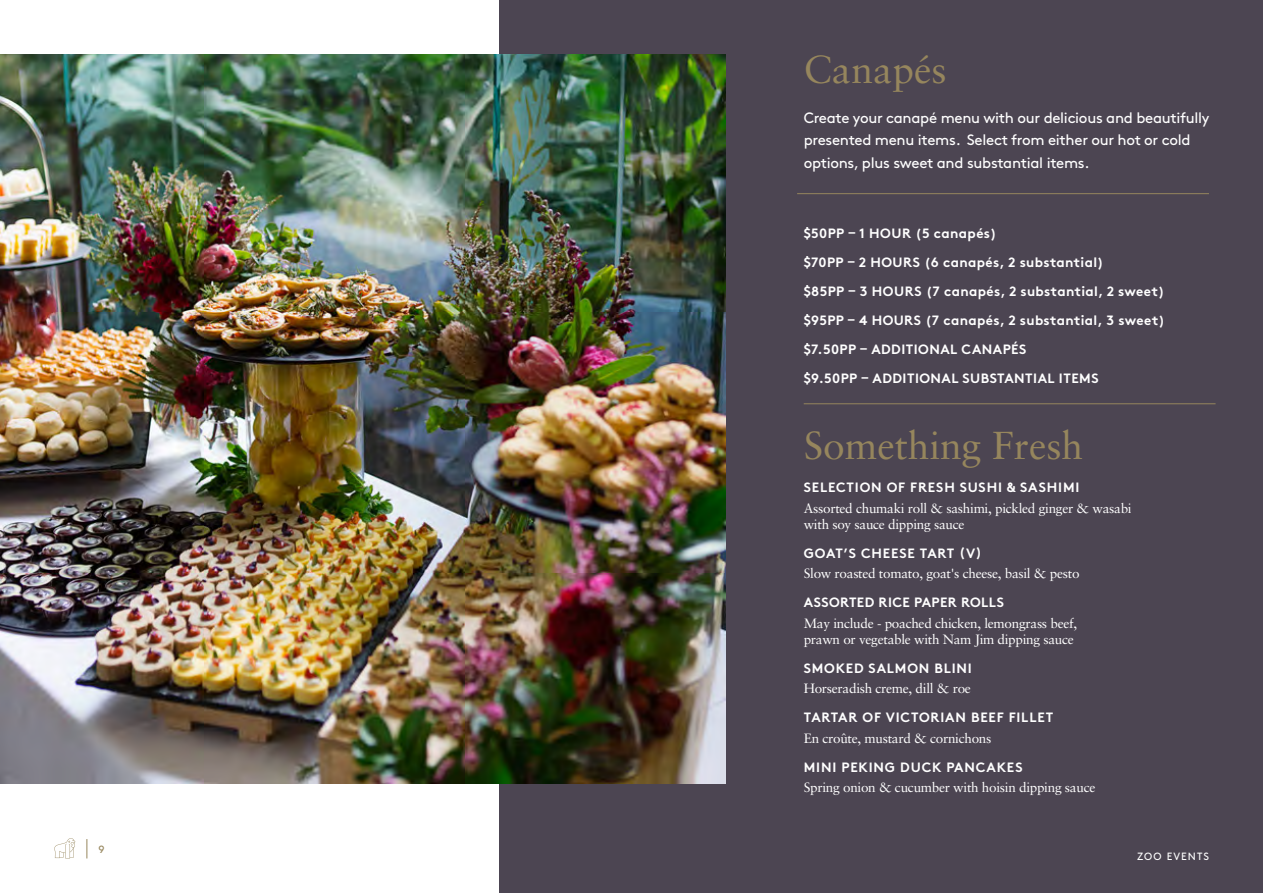
<style>
.page{position:relative;width:1263px;height:893px;background:#fff}
.page>*{position:absolute;margin:0;border:0;box-sizing:border-box;transform-origin:0 0}
.t1{font:39px "Sabon LT Pro";color:#96865d}
.t2{font:15px/22.5px "Brown Std";letter-spacing:-.02em;color:#fff}
.t3{font:13.5px/16.2px "Sabon LT Pro";letter-spacing:-.02em;color:#fff}
.t4{font:700 13.5px/29px "Brown Std";letter-spacing:.035em;color:#fff}
.t5{font:700 13.5px "Brown Std";letter-spacing:.06em;color:#fff}
.t6{font:10.5px "Brown Std";letter-spacing:.1em;color:#fff}
.t7{font:10.5px "Brown Std";color:#96865d}
</style>
<div class="page">
<div style="left:500px;top:0;width:763px;height:893px;background:#4c4552"></div>
<hr style="left:797px;top:193px;width:412px;height:1px;background:#96865d">
<hr style="left:804px;top:403px;width:411px;height:1px;background:#96865d">
<img style="left:0;top:54px;width:725px;height:729px">
<svg style="left:87px;top:839px;width:1px;height:19px"></svg>
<svg style="left:54px;top:838px;width:21px;height:20px"></svg>
<p class="t7" style="left:98px;top:843px;width:8px">9</p>
<h1 class="t1" style="left:804px;top:45px;width:145px">Canapés</h1>
<p class="t2" style="left:804px;top:107px;width:407px">Create your canapé menu with our delicious and beautifully presented menu items. Select from either our hot or cold options, plus sweet and substantial items.</p>
<p class="t4" style="left:804px;top:219px;width:363px">$50PP – 1 HOUR (5 canapés)<br>$70PP – 2 HOURS (6 canapés, 2 substantial)<br>$85PP – 3 HOURS (7 canapés, 2 substantial, 2 sweet) $95PP – 4 HOURS (7 canapés, 2 substantial, 3 sweet) $7.50PP – ADDITIONAL CANAPÉS<br>$9.50PP – ADDITIONAL SUBSTANTIAL ITEMS</p>
<h1 class="t1" style="left:804px;top:421px;width:281px">Something Fresh</h1>
<p class="t5" style="left:804px;top:479px;width:277px">SELECTION OF FRESH SUSHI &amp; SASHIMI</p>
<p class="t3" style="left:804px;top:499px;width:329px">Assorted chumaki roll &amp; sashimi, pickled ginger &amp; wasabi with soy sauce dipping sauce</p>
<p class="t5" style="left:804px;top:545px;width:180px">GOAT’S CHEESE TART (V)</p>
<p class="t3" style="left:804px;top:565px;width:277px">Slow roasted tomato, goat's cheese, basil &amp; pesto</p>
<p class="t4" style="left:804px;top:588px;width:202px">ASSORTED RICE PAPER ROLLS</p>
<p class="t3" style="left:804px;top:614px;width:275px">May include - poached chicken, lemongrass beef, prawn or vegetable with Nam Jim dipping sauce</p>
<p class="t5" style="left:804px;top:660px;width:170px">SMOKED SALMON BLINI</p>
<p class="t3" style="left:804px;top:680px;width:169px">Horseradish creme, dill &amp; roe</p>
<p class="t5" style="left:804px;top:709px;width:251px">TARTAR OF VICTORIAN BEEF FILLET</p>
<p class="t3" style="left:804px;top:729px;width:189px">En croûte, mustard &amp; cornichons</p>
<p class="t5" style="left:804px;top:759px;width:220px">MINI PEKING DUCK PANCAKES</p>
<p class="t3" style="left:804px;top:779px;width:293px">Spring onion &amp; cucumber with hoisin dipping sauce</p>
<p class="t6" style="left:1137px;top:850px;width:73px">ZOO EVENTS</p>
</div>
